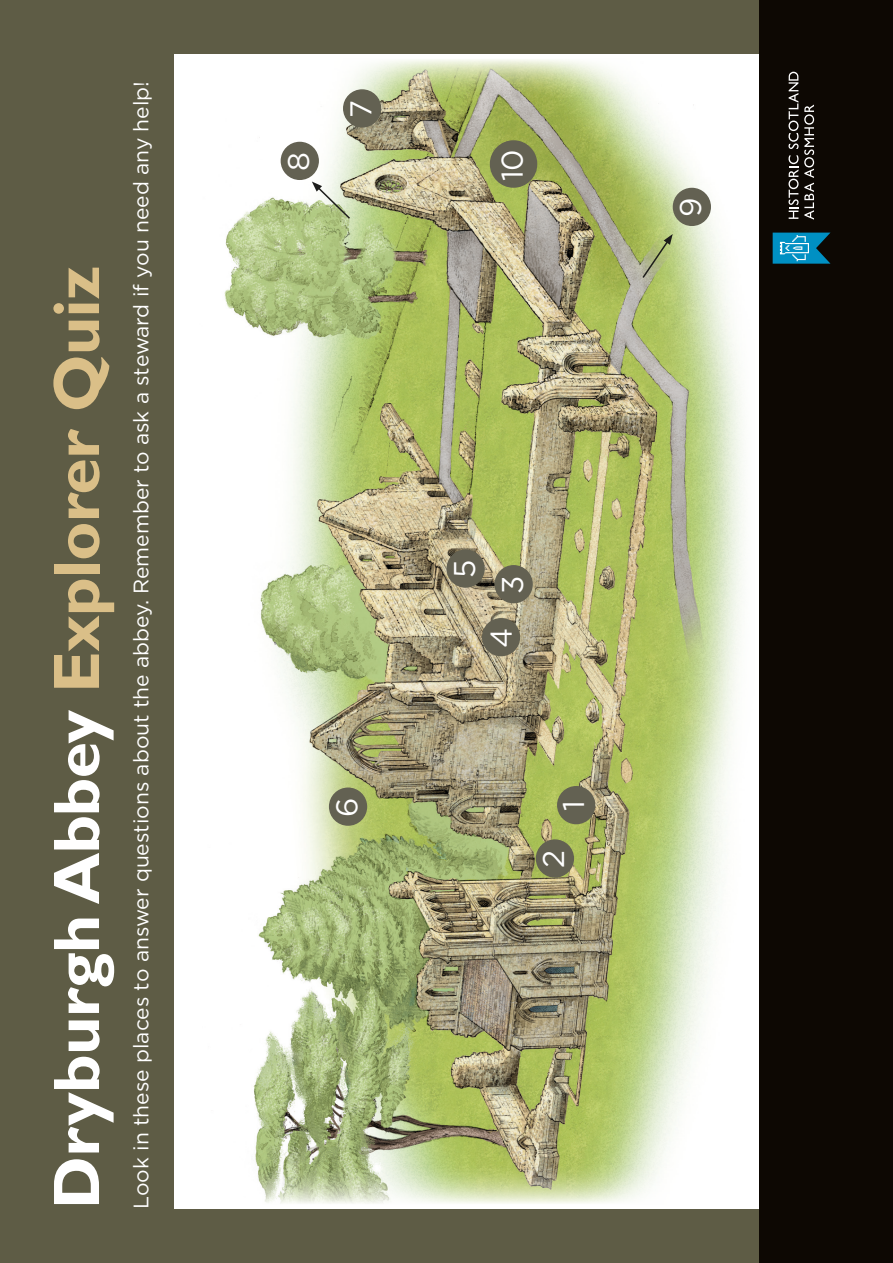
<style>
.page{position:relative;width:893px;height:1263px;background:#5e5c45}
.page>*{position:absolute;margin:0;border:0;box-sizing:border-box;transform-origin:0 0}
.Quiz-MainHeader{font:700 66px "Gill Sans Std";letter-spacing:-.01em;color:#fff}
.Quiz-Numbers{font:30px "Gotham";color:#fff}
.Quiz-HeadingWhite{font:21px "Gotham";color:#fff}
.s1{color:#dabf88}
</style>
<div class="page">
<div style="left:760px;top:0;width:133px;height:1263px;background:#0d0803"></div>
<svg style="left:773px;top:233px;width:57px;height:31px;background:#1a89af"></svg>
<svg style="left:788px;top:155px;width:10px;height:64px"></svg>
<svg style="left:788px;top:72px;width:10px;height:77px"></svg>
<svg style="left:804px;top:105px;width:10px;height:115px"></svg>
<img style="left:184px;top:54px;width:576px;height:1155px">
<div style="left:281px;top:142px;width:37px;height:37px;background:#636152;border-radius:50%"></div>
<div style="left:281px;top:142px;width:38px;height:38px;border:2px solid #636152;border-radius:50%"></div>
<div style="left:673px;top:188px;width:37px;height:37px;background:#636152;border-radius:50%"></div>
<div style="left:673px;top:188px;width:38px;height:38px;border:2px solid #636152;border-radius:50%"></div>
<div style="left:344px;top:90px;width:37px;height:37px;background:#636152;border-radius:50%"></div>
<div style="left:343px;top:89px;width:38px;height:39px;border:2px solid #636152;border-radius:50%"></div>
<div style="left:491px;top:141px;width:45px;height:46px;background:#636152;border-radius:50%"></div>
<div style="left:490px;top:140px;width:47px;height:48px;border:2px solid #636152;border-radius:50%"></div>
<div style="left:447px;top:550px;width:37px;height:37px;background:#636152;border-radius:50%"></div>
<div style="left:446px;top:549px;width:39px;height:39px;border:2px solid #636152;border-radius:50%"></div>
<div style="left:495px;top:566px;width:37px;height:37px;background:#636152;border-radius:50%"></div>
<div style="left:494px;top:565px;width:39px;height:38px;border:2px solid #636152;border-radius:50%"></div>
<div style="left:483px;top:619px;width:36px;height:36px;background:#636152;border-radius:50%"></div>
<div style="left:482px;top:618px;width:38px;height:38px;border:2px solid #636152;border-radius:50%"></div>
<div style="left:330px;top:788px;width:36px;height:37px;background:#636152;border-radius:50%"></div>
<div style="left:329px;top:787px;width:38px;height:39px;border:2px solid #636152;border-radius:50%"></div>
<div style="left:536px;top:840px;width:37px;height:37px;background:#636152;border-radius:50%"></div>
<div style="left:536px;top:839px;width:38px;height:39px;border:2px solid #636152;border-radius:50%"></div>
<div style="left:558px;top:787px;width:37px;height:36px;background:#636152;border-radius:50%"></div>
<div style="left:557px;top:786px;width:38px;height:38px;border:2px solid #636152;border-radius:50%"></div>
<svg style="left:312px;top:182px;width:40px;height:38px;background:#c2ccaa"></svg>
<svg style="left:641px;top:234px;width:32px;height:46px"></svg>
<p class="Quiz-MainHeader" style="left:38px;top:1209px;width:945px;rotate:-90deg">Dryburgh Abbey <span class="s1">Explorer Quiz</span></p>
<p class="Quiz-HeadingWhite" style="left:128px;top:1209px;width:1129px;rotate:-90deg">Look in these places to answer questions about the abbey. Remember to ask a steward if you need any help!</p>
<p class="Quiz-Numbers" style="left:279px;top:171px;width:20px;rotate:-90deg">8</p>
<p class="Quiz-Numbers" style="left:342px;top:118px;width:19px;rotate:-90deg">7</p>
<p class="Quiz-Numbers" style="left:493px;top:181px;width:34px;rotate:-90deg">10</p>
<p class="Quiz-Numbers" style="left:671px;top:217px;width:21px;rotate:-90deg">9</p>
<p class="Quiz-Numbers" style="left:328px;top:817px;width:21px;rotate:-90deg">6</p>
<p class="Quiz-Numbers" style="left:445px;top:578px;width:20px;rotate:-90deg">5</p>
<p class="Quiz-Numbers" style="left:493px;top:594px;width:20px;rotate:-90deg">3</p>
<p class="Quiz-Numbers" style="left:482px;top:648px;width:22px;rotate:-90deg">4</p>
<p class="Quiz-Numbers" style="left:554px;top:811px;width:12px;rotate:-90deg">1</p>
<p class="Quiz-Numbers" style="left:534px;top:868px;width:19px;rotate:-90deg">2</p>
</div>
